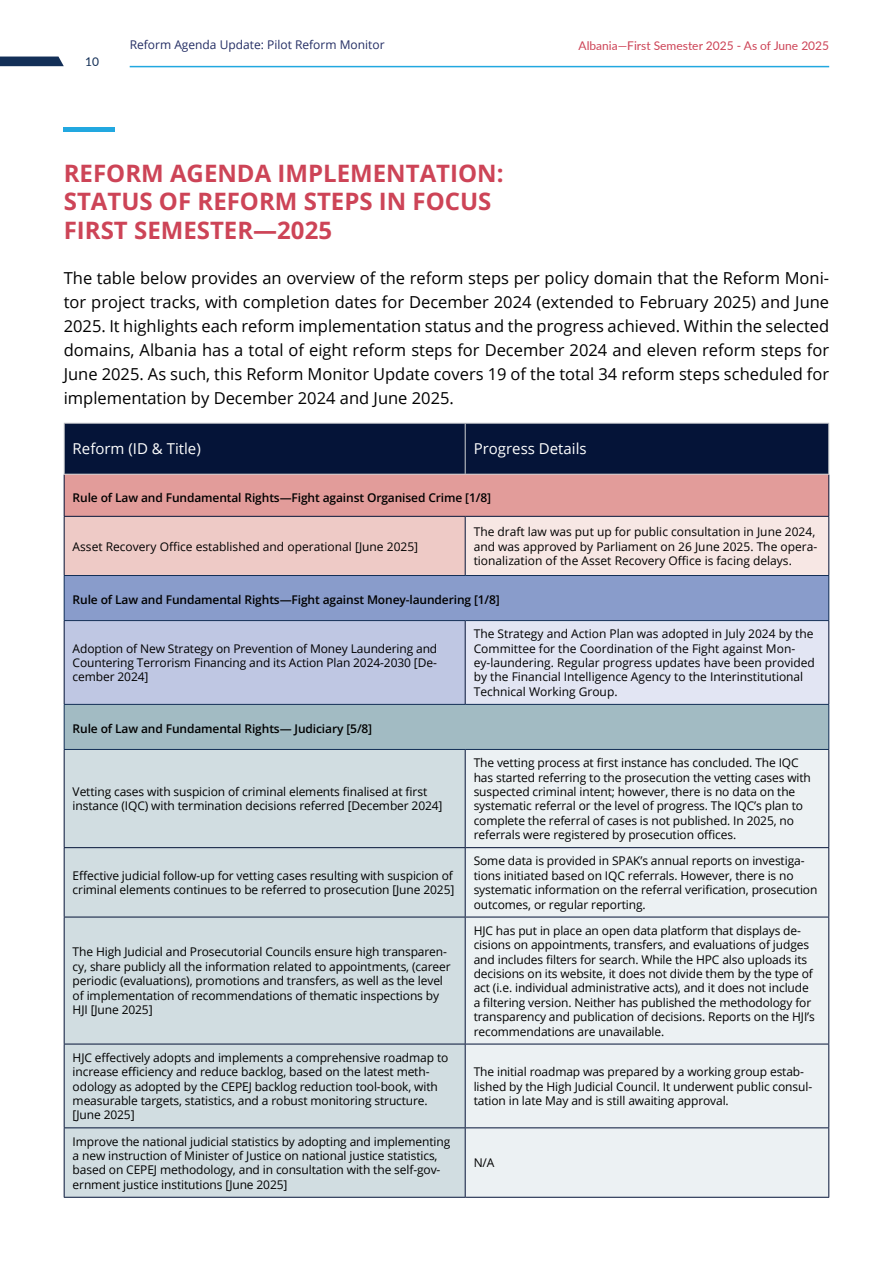
<style>
.page{position:relative;width:893px;height:1263px;background:#fff}
.page>*{position:absolute;margin:0;border:0;box-sizing:border-box;transform-origin:0 0}
.t1{font:700 24px/28.5px "Open Sans";color:#cd4457}
.t2{font:16.5px/24px "Open Sans";color:#000;text-align:justify}
.t3{font:15px "Open Sans";color:#fff}
.t4{font:12px/14.4px "Open Sans";letter-spacing:-.01em;color:#000}
.t5{font:600 12px "Open Sans";letter-spacing:-.01em;color:#000}
.t6{font:12px "Lato";color:#cd4457}
.t7{font:12px "Open Sans";color:#242e64}
.t8{font:12px "Lato";color:#132f57}
</style>
<div class="page">
<svg style="left:0;top:57px;width:64px;height:9px"></svg>
<hr style="left:130px;top:66px;width:699px;height:1px;background:#22a8e0">
<div style="left:65px;top:424px;width:763px;height:50px;background:#051438"></div>
<div style="left:64px;top:474px;width:765px;height:42px;background:#e29c9a"></div>
<div style="left:64px;top:516px;width:401px;height:59px;background:#eecac6"></div>
<div style="left:465px;top:516px;width:364px;height:59px;background:#f7e7e4"></div>
<div style="left:64px;top:575px;width:765px;height:46px;background:#899ccb"></div>
<div style="left:64px;top:621px;width:401px;height:83px;background:#bfc7e3"></div>
<div style="left:465px;top:621px;width:364px;height:83px;background:#e2e5f3"></div>
<div style="left:64px;top:704px;width:765px;height:45px;background:#a2bbc3"></div>
<div style="left:65px;top:750px;width:400px;height:447px;background:#d1dde1"></div>
<div style="left:466px;top:750px;width:362px;height:447px;background:#ecf1f3"></div>
<hr style="left:465px;top:517px;width:1px;height:58px;background:#051438">
<hr style="left:64px;top:517px;width:1px;height:58px;background:#051438">
<hr style="left:828px;top:517px;width:1px;height:58px;background:#051438">
<hr style="left:64px;top:475px;width:1px;height:41px;background:#051438">
<hr style="left:828px;top:475px;width:1px;height:41px;background:#051438">
<hr style="left:64px;top:516px;width:401px;height:1px;background:#051438">
<hr style="left:465px;top:516px;width:364px;height:1px;background:#051438">
<hr style="left:64px;top:621px;width:1px;height:83px;background:#051438">
<hr style="left:465px;top:621px;width:1px;height:83px;background:#051438">
<hr style="left:828px;top:621px;width:1px;height:83px;background:#051438">
<hr style="left:64px;top:750px;width:1px;height:97px;background:#051438">
<hr style="left:64px;top:847px;width:401px;height:1px;background:#051438">
<hr style="left:64px;top:848px;width:1px;height:69px;background:#051438">
<hr style="left:64px;top:917px;width:401px;height:1px;background:#051438">
<hr style="left:64px;top:917px;width:1px;height:127px;background:#051438">
<hr style="left:64px;top:1044px;width:401px;height:1px;background:#051438">
<hr style="left:64px;top:1044px;width:1px;height:83px;background:#051438">
<hr style="left:64px;top:1127px;width:401px;height:1px;background:#051438">
<hr style="left:64px;top:1128px;width:1px;height:69px;background:#051438">
<hr style="left:64px;top:1197px;width:401px;height:1px;background:#051438">
<hr style="left:465px;top:750px;width:1px;height:97px;background:#051438">
<hr style="left:828px;top:750px;width:1px;height:97px;background:#051438">
<hr style="left:465px;top:847px;width:364px;height:1px;background:#051438">
<hr style="left:465px;top:848px;width:1px;height:69px;background:#051438">
<hr style="left:828px;top:848px;width:1px;height:69px;background:#051438">
<hr style="left:465px;top:917px;width:364px;height:1px;background:#051438">
<hr style="left:465px;top:917px;width:1px;height:127px;background:#051438">
<hr style="left:828px;top:917px;width:1px;height:127px;background:#051438">
<hr style="left:465px;top:1044px;width:364px;height:1px;background:#051438">
<hr style="left:465px;top:1044px;width:1px;height:83px;background:#051438">
<hr style="left:828px;top:1044px;width:1px;height:83px;background:#051438">
<hr style="left:465px;top:1127px;width:364px;height:1px;background:#051438">
<hr style="left:465px;top:1128px;width:1px;height:69px;background:#051438">
<hr style="left:828px;top:1128px;width:1px;height:69px;background:#051438">
<hr style="left:465px;top:1197px;width:364px;height:1px;background:#051438">
<hr style="left:64px;top:575px;width:401px;height:1px;background:#132f57">
<hr style="left:64px;top:576px;width:1px;height:44px;background:#132f57">
<hr style="left:465px;top:575px;width:364px;height:1px;background:#132f57">
<hr style="left:828px;top:576px;width:1px;height:44px;background:#132f57">
<hr style="left:64px;top:620px;width:401px;height:1px;background:#132f57">
<hr style="left:465px;top:620px;width:364px;height:1px;background:#132f57">
<hr style="left:64px;top:704px;width:401px;height:1px;background:#132f57">
<hr style="left:64px;top:705px;width:1px;height:44px;background:#132f57">
<hr style="left:465px;top:704px;width:364px;height:1px;background:#132f57">
<hr style="left:828px;top:705px;width:1px;height:44px;background:#132f57">
<hr style="left:64px;top:749px;width:401px;height:1px;background:#132f57">
<hr style="left:465px;top:749px;width:364px;height:1px;background:#132f57">
<hr style="left:64px;top:423px;width:401px;height:1px;background:#d1d3d4">
<hr style="left:64px;top:423px;width:1px;height:51px;background:#d1d3d4">
<hr style="left:64px;top:474px;width:401px;height:1px;background:#d1d3d4">
<hr style="left:465px;top:423px;width:364px;height:1px;background:#d1d3d4">
<hr style="left:465px;top:423px;width:1px;height:51px;background:#d1d3d4">
<hr style="left:828px;top:423px;width:1px;height:51px;background:#d1d3d4">
<hr style="left:465px;top:474px;width:364px;height:1px;background:#d1d3d4">
<hr style="left:64px;top:128px;width:51px;height:4px;background:#22a8e0">
<p class="t8" style="left:85px;top:53px;width:15px">10</p>
<p class="t7" style="left:130px;top:37px;width:256px">Reform Agenda Update: Pilot Reform Monitor</p>
<p class="t6" style="left:579px;top:37px;width:252px">Albania—First Semester 2025 - As of June 2025</p>
<h1 class="t1" style="left:64px;top:158px;width:441px">REFORM AGENDA IMPLEMENTATION:<br>STATUS OF REFORM STEPS IN FOCUS<br>FIRST SEMESTER—2025</h1>
<p class="t2" style="left:64px;top:266px;width:767px">The table below provides an overview of the reform steps per policy domain that the Reform Moni&shy;tor project tracks, with completion dates for December 2024 (extended to February 2025) and June 2025. It highlights each reform implementation status and the progress achieved. Within the selected domains, Albania has a total of eight reform steps for December 2024 and eleven reform steps for June 2025. As such, this Reform Monitor Update covers 19 of the total 34 reform steps scheduled for implementation by December 2024 and June 2025.</p>
<p class="t3" style="left:73px;top:439px;width:130px">Reform (ID &amp; Title)</p>
<p class="t3" style="left:474px;top:439px;width:114px">Progress Details</p>
<p class="t5" style="left:73px;top:489px;width:420px">Rule of Law and Fundamental Rights—Fight against Organised Crime [1/8]</p>
<p class="t4" style="left:73px;top:539px;width:347px">Asset Recovery Office established and operational [June 2025]</p>
<p class="t4" style="left:474px;top:524px;width:345px">The draft law was put up for public consultation in June 2024, and was approved by Parliament on 26 June 2025. The opera&shy;tionalization of the Asset Recovery Office is facing delays.</p>
<p class="t5" style="left:73px;top:592px;width:429px">Rule of Law and Fundamental Rights—Fight against Money-laundering [1/8]</p>
<p class="t4" style="left:73px;top:641px;width:366px;text-align:justify">Adoption of New Strategy on Prevention of Money Laundering and Countering Terrorism Financing and its Action Plan 2024-2030 [De&shy;cember 2024]</p>
<p class="t4" style="left:474px;top:626px;width:343px">The Strategy and Action Plan was adopted in July 2024 by the Committee for the Coordination of the Fight against Mon&shy;ey-laundering. Regular progress updates have been provided by the Financial Intelligence Agency to the Interinstitutional Technical Working Group.</p>
<p class="t5" style="left:73px;top:721px;width:301px">Rule of Law and Fundamental Rights— Judiciary [5/8]</p>
<p class="t4" style="left:73px;top:784px;width:371px">Vetting cases with suspicion of criminal elements finalised at first instance (IQC) with termination decisions referred [December 2024]</p>
<p class="t4" style="left:73px;top:868px;width:383px">Effective judicial follow-up for vetting cases resulting with suspicion of criminal elements continues to be referred to prosecution [June 2025]</p>
<p class="t4" style="left:73px;top:944px;width:379px">The High Judicial and Prosecutorial Councils ensure high transparen&shy;cy, share publicly all the information related to appointments, (career periodic (evaluations), promotions and transfers, as well as the level of implementation of recommendations of thematic inspections by HJI [June 2025]</p>
<p class="t4" style="left:73px;top:1050px;width:377px">HJC effectively adopts and implements a comprehensive roadmap to increase efficiency and reduce backlog, based on the latest meth&shy;odology as adopted by the CEPEJ backlog reduction tool-book, with measurable targets, statistics, and a robust monitoring structure. [June 2025]</p>
<p class="t4" style="left:73px;top:1134px;width:379px">Improve the national judicial statistics by adopting and implementing a new instruction of Minister of Justice on national justice statistics, based on CEPEJ methodology, and in consultation with the self-gov&shy;ernment justice institutions [June 2025]</p>
<p class="t4" style="left:474px;top:755px;width:339px">The vetting process at first instance has concluded. The IQC has started referring to the prosecution the vetting cases with suspected criminal intent; however, there is no data on the systematic referral or the level of progress. The IQC’s plan to complete the referral of cases is not published. In 2025, no referrals were registered by prosecution offices.</p>
<p class="t4" style="left:474px;top:853px;width:345px">Some data is provided in SPAK’s annual reports on investiga&shy;tions initiated based on IQC referrals. However, there is no systematic information on the referral verification, prosecution outcomes, or regular reporting.</p>
<p class="t4" style="left:474px;top:923px;width:343px">HJC has put in place an open data platform that displays de&shy;cisions on appointments, transfers, and evaluations of judges and includes filters for search. While the HPC also uploads its decisions on its website, it does not divide them by the type of act (i.e. individual administrative acts), and it does not include a filtering version. Neither has published the methodology for transparency and publication of decisions. Reports on the HJI’s recommendations are unavailable.</p>
<p class="t4" style="left:474px;top:1064px;width:340px">The initial roadmap was prepared by a working group estab&shy;lished by the High Judicial Council. It underwent public consul&shy;tation in late May and is still awaiting approval.</p>
<p class="t4" style="left:474px;top:1155px;width:22px">N/A</p>
</div>
